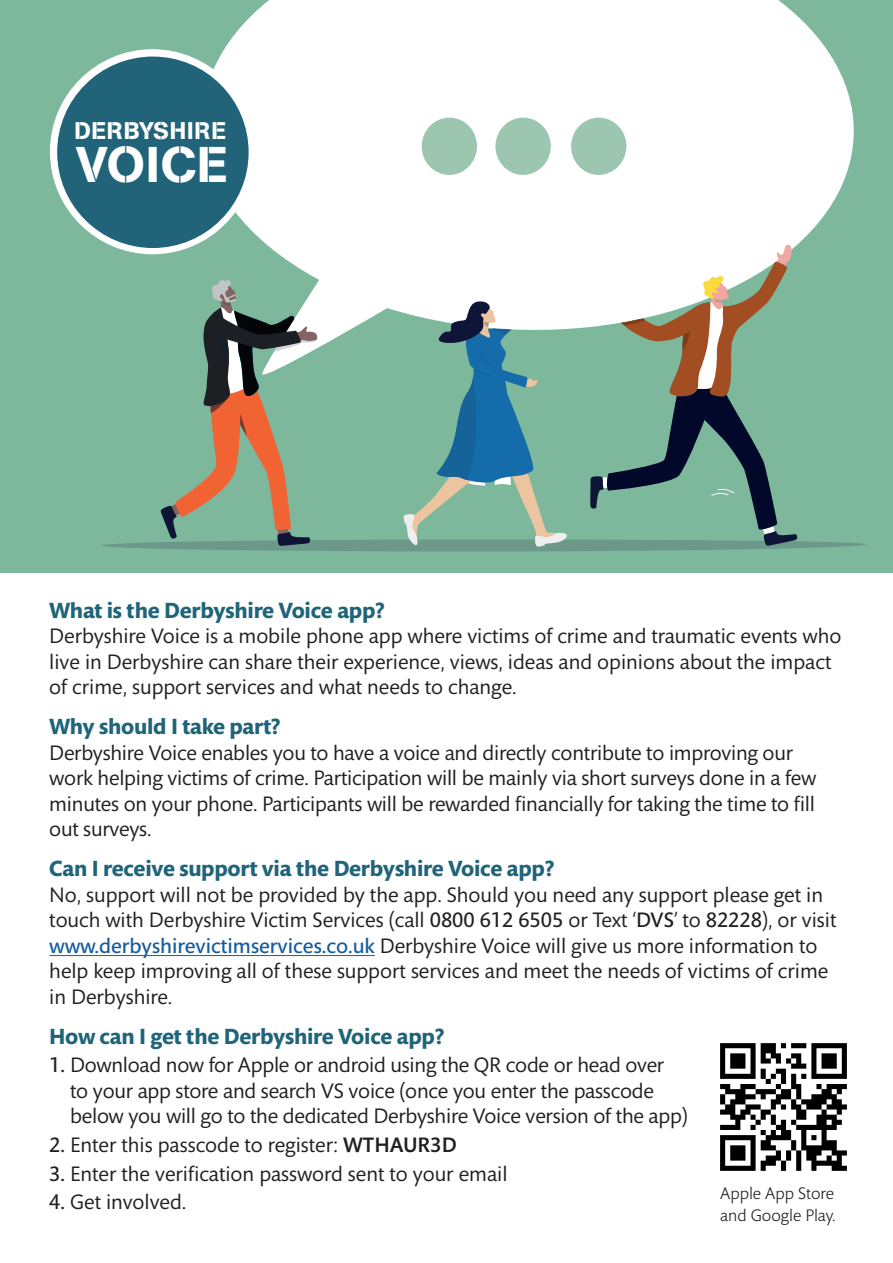
<style>
.page{position:relative;width:893px;height:1263px;background:#fff}
.page>*{position:absolute;margin:0;border:0;box-sizing:border-box;transform-origin:0 0}
.t1{font:49.8px "AG Book Pro Stencil";letter-spacing:.02em;color:#fff}
.t2{font:24px "AG Book Pro Stencil";letter-spacing:.04em;color:#fff}
.t3{font:700 22.5px "Mundo Sans Pro";letter-spacing:-.01em;color:#1f6479}
.t4{font:21.3px/25.5px "Mundo Sans Pro";color:#231f20}
.t5{font:17.1px/21.3px "Mundo Sans Pro";color:#231f20}
.s1{font-weight:600}
.s2{font-weight:600;color:#175d9e}
.s3{font-weight:500}
</style>
<div class="page">
<hr style="left:49px;top:955px;width:326px;height:1px;background:#175d9e">
<div style="left:0;top:0;width:893px;height:572px;background:#7db89c"></div>
<div style="left:202px;top:0;width:652px;height:245px;background:#fff"></div>
<svg style="left:101px;top:245px;width:765px;height:306px"></svg>
<svg style="left:421px;top:118px;width:57px;height:57px;background:#b4d3c3"></svg>
<svg style="left:495px;top:118px;width:56px;height:57px;background:#b2d2c2"></svg>
<svg style="left:570px;top:118px;width:57px;height:57px;background:#b4d3c3"></svg>
<img style="left:720px;top:1043px;width:127px;height:128px">
<div style="left:50px;top:49px;width:205px;height:205px;background:#fff;border-radius:50%"></div>
<div style="left:57px;top:57px;width:192px;height:191px;background:#21647a;border-radius:50%"></div>
<p class="t2" style="left:75px;top:115px;width:153px">DERBYSHIRE</p>
<p class="t1" style="left:76px;top:132px;width:153px">VOICE</p>
<p class="t3" style="left:49px;top:595px;width:337px">What is the Derbyshire Voice app?</p>
<p class="t4" style="left:49px;top:623px;width:793px">Derbyshire Voice is a mobile phone app where victims of crime and traumatic events who live in Derbyshire can share their experience, views, ideas and opinions about the impact of crime, support services and what needs to change.</p>
<p class="t3" style="left:49px;top:711px;width:233px">Why should I take part?</p>
<p class="t4" style="left:49px;top:739px;width:768px">Derbyshire Voice enables you to have a voice and directly contribute to improving our work helping victims of crime. Participation will be mainly via short surveys done in a few minutes on your phone. Participants will be rewarded -nancially for taking the time to -ll out surveys.</p>
<p class="t3" style="left:49px;top:853px;width:507px">Can I receive support via the Derbyshire Voice app?</p>
<p class="t4" style="left:49px;top:881px;width:789px">No, support will not be provided by the app. Should you need any support please get in touch with Derbyshire Victim Services (call <span class="s1">0800 612 6505</span> or Text ‘<span class="s1">DVS</span>’ to <span class="s1">82228</span>), or visit <span class="s2">www.derbyshirevictimservices.co.uk</span> Derbyshire Voice will give us more information to help keep improving all of these support services and meet the needs of victims of crime in Derbyshire.</p>
<p class="t3" style="left:49px;top:1021px;width:397px">How can I get the Derbyshire Voice app?</p>
<p class="t4" style="left:70px;top:1052px;width:619px;text-indent:-21px"><span class="s1">1.</span> Download now for Apple or android using the QR code or head over<br>to your app store and search VS voice (once you enter the passcode below you will go to the dedicated Derbyshire Voice version of the app)</p>
<p class="t4" style="left:49px;top:1132px;width:409px"><span class="s1">2.</span> Enter this passcode to register: <span class="s3">WTHAUR3D</span></p>
<p class="t4" style="left:49px;top:1160px;width:460px"><span class="s1">3.</span> Enter the veri-cation password sent to your email</p>
<p class="t4" style="left:49px;top:1189px;width:139px"><span class="s1">4.</span> Get involved.</p>
<p class="t5" style="left:720px;top:1183px;width:117px">Apple App Store and Google Play.</p>
</div>
